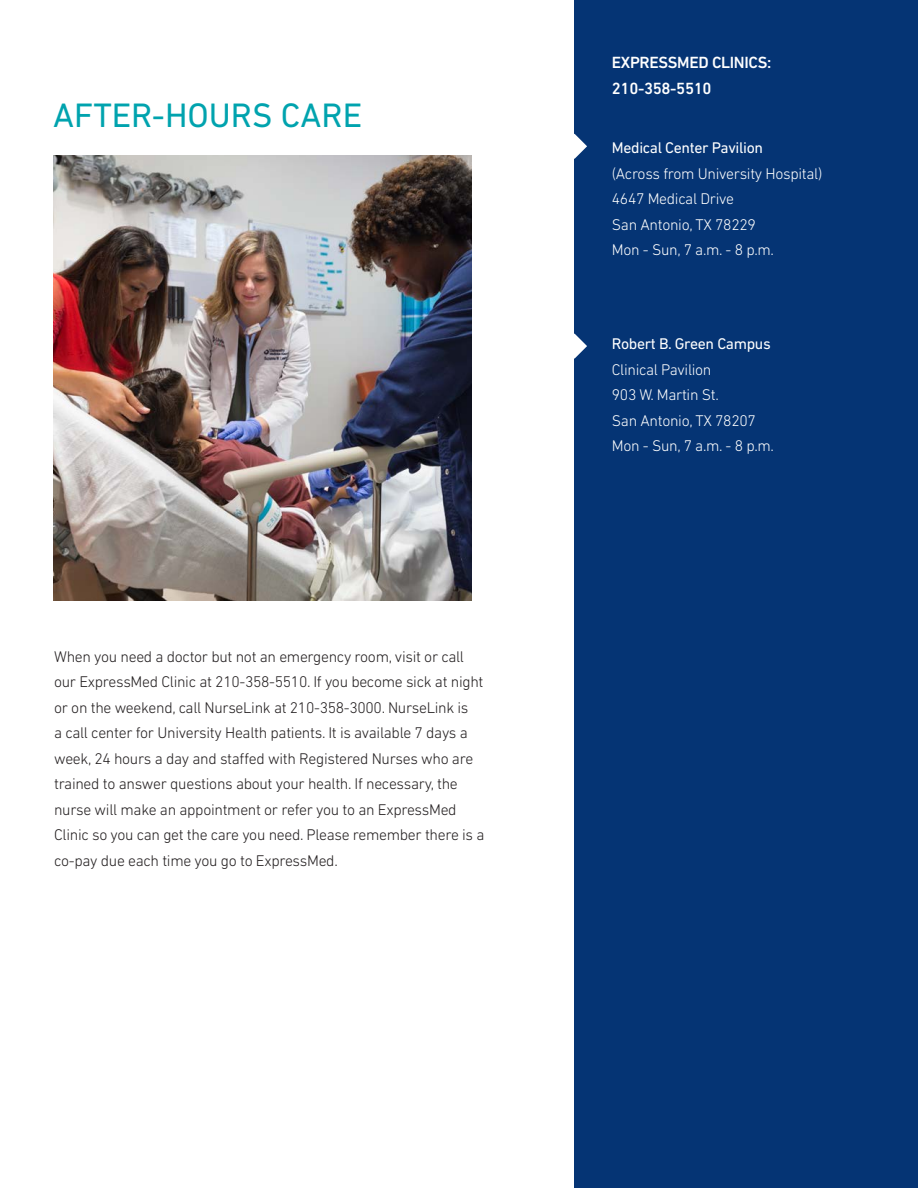
<style>
.page{position:relative;width:918px;height:1188px;background:#fff}
.page>*{position:absolute;margin:0;border:0;box-sizing:border-box;transform-origin:0 0}
.t1{font:34.5px "DIN Next LT Pro";color:#00a3ae}
.t2{font:500 16.5px/25.5px "DIN Next LT Pro";letter-spacing:-.02em;color:#fff}
.t3{font:300 15.75px/25.5px "DIN Next LT Pro";letter-spacing:-.02em;color:#231f20}
.t4{font:300 15.75px/25.5px "DIN Next LT Pro";letter-spacing:-.02em;color:#fff}
.t5{font:15.75px "DIN Next LT Pro";letter-spacing:-.02em;color:#fff}
</style>
<div class="page">
<div style="left:574px;top:0;width:344px;height:1188px;background:#053474"></div>
<svg style="left:574px;top:134px;width:13px;height:25px"></svg>
<svg style="left:574px;top:334px;width:13px;height:25px"></svg>
<img style="left:53px;top:156px;width:419px;height:444px">
<h1 class="t1" style="left:53px;top:95px;width:310px">AFTER-HOURS CARE</h1>
<p class="t3" style="left:54px;top:644px;width:432px">When you need a doctor but not an emergency room, visit or call our ExpressMed Clinic at 210-358-5510. If you become sick at night or on the weekend, call NurseLink at 210-358-3000. NurseLink is<br>a call center for University Health patients. It is available 7 days a week, 24 hours a day and stafed with Registered Nurses who are trained to answer questions about your health. If necessary, the nurse will make an appointment or refer you to an ExpressMed Clinic so you can get the care you need. Please remember there is a co-pay due each time you go to ExpressMed.</p>
<p class="t2" style="left:612px;top:50px;width:161px">EXPRESSMED CLINICS:<br>210-358-5510</p>
<p class="t5" style="left:612px;top:139px;width:153px">Medical Center Pavilion</p>
<p class="t4" style="left:612px;top:160px;width:212px">(Across from University Hospital)<br>4647 Medical Drive<br>San Antonio, TX 78229<br>Mon - Sun, 7 a.m. - 8 p.m.</p>
<p class="t5" style="left:612px;top:335px;width:160px">Robert B. Green Campus</p>
<p class="t4" style="left:612px;top:357px;width:164px">Clinical Pavilion<br>903 W. Martin St.<br>San Antonio, TX 78207<br>Mon - Sun, 7 a.m. - 8 p.m.</p>
</div>
